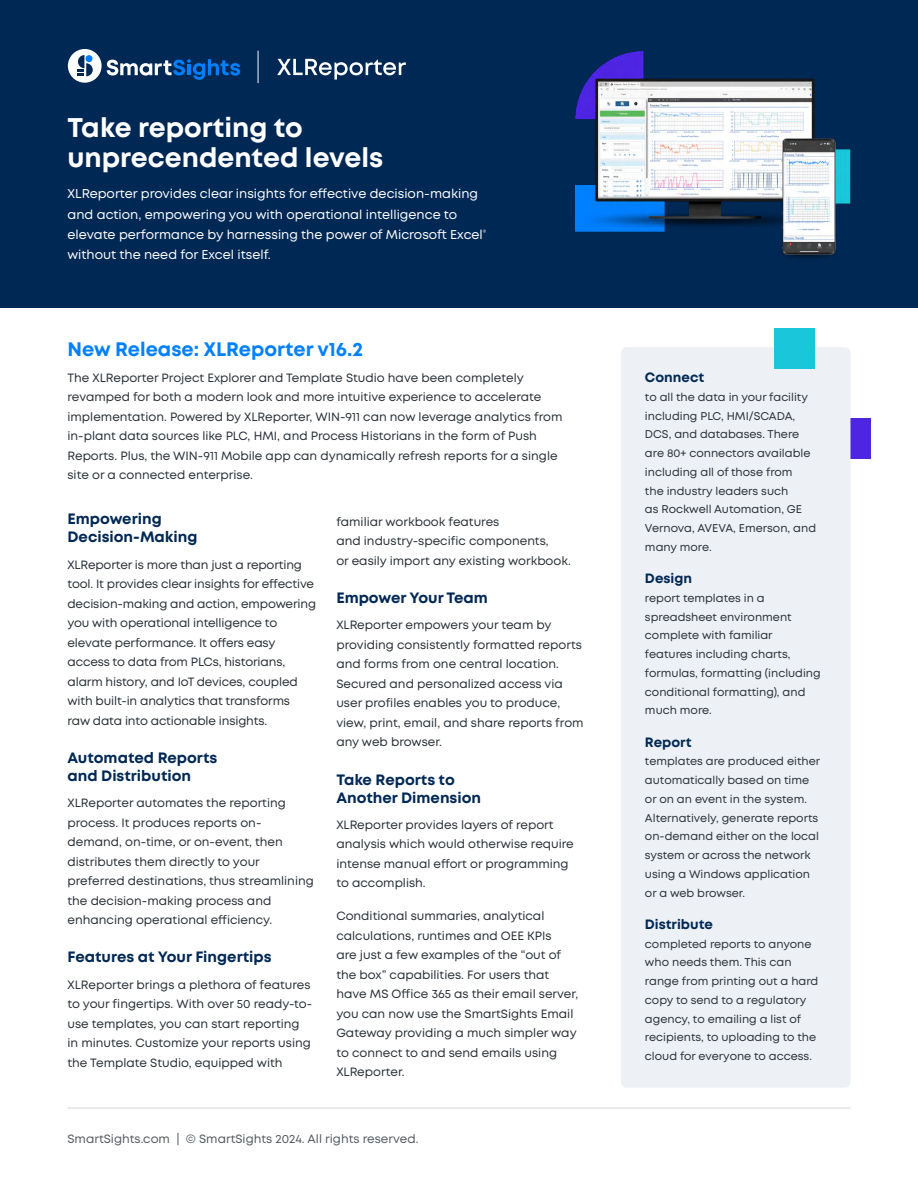
<style>
.page{position:relative;width:918px;height:1188px;background:#fff}
.page>*{position:absolute;margin:0;border:0;box-sizing:border-box;transform-origin:0 0}
.t1{font:700 27px/30px "Mont";color:#fff}
.t2{font:700 19.5px "Mont";color:#0080ff}
.t3{font:700 15px/18px "Mont";color:#002855}
.t4{font:700 13.5px "Mont";color:#002855}
.t5{font:12.75px/20.2px "Mont";color:#fff}
.t6{font:12px/19.5px "Mont";color:#293037}
.t7{font:12px "Mont";color:#545a5f}
.t8{font:11.25px/18.8px "Mont";color:#293037}
</style>
<div class="page">
<hr style="left:68px;top:1108px;width:782px;height:1px;background:#d4d6d7">
<div style="left:830px;top:418px;width:41px;height:40px;background:#4e26e2"></div>
<div style="left:621px;top:347px;width:229px;height:741px;background:#edf1f5;border-radius:5px"></div>
<div style="left:0;top:0;width:918px;height:308px;background:#002855"></div>
<div style="left:774px;top:328px;width:41px;height:41px;background:#1ac6d9"></div>
<div style="left:68px;top:49px;width:34px;height:34px;background:#fff;border-radius:50%"></div>
<svg style="left:77px;top:55px;width:16px;height:21px"></svg>
<svg style="left:107px;top:59px;width:133px;height:21px"></svg>
<hr style="left:258px;top:51px;width:1px;height:32px;background:#f6f8fa">
<svg style="left:277px;top:59px;width:129px;height:21px"></svg>
<img style="left:575px;top:51px;width:276px;height:208px">
<h1 class="t1" style="left:68px;top:113px;width:317px">Take reporting to unprecendented levels</h1>
<p class="t5" style="left:67px;top:184px;width:420px">XLReporter provides clear insights for effective decision-making and action, empowering you with operational intelligence to elevate performance by harnessing the power of Microsoft Excel<sup>® </sup>without the need for Excel itself.</p>
<h2 class="t2" style="left:68px;top:336px;width:297px">New Release: XLReporter v16.2</h2>
<p class="t6" style="left:68px;top:368px;width:496px">The XLReporter Project Explorer and Template Studio have been completely revamped for both a modern look and more intuitive experience to accelerate implementation. Powered by XLReporter, WIN-911 can now leverage analytics from in-plant data sources like PLC, HMI, and Process Historians in the form of Push Reports. Plus, the WIN-911 Mobile app can dynamically refresh reports for a single site or a connected enterprise.</p>
<p class="t3" style="left:68px;top:510px;width:131px">Empowering<br>Decision-Making</p>
<p class="t6" style="left:68px;top:555px;width:250px">XLReporter is more than just a reporting tool. It provides clear insights for effective decision-making and action, empowering you with operational intelligence to elevate performance. It offers easy access to data from PLCs, historians, alarm history, and IoT devices, coupled with built-in analytics that transforms<br>raw data into actionable insights.</p>
<p class="t3" style="left:68px;top:749px;width:151px">Automated Reports and Distribution</p>
<p class="t6" style="left:68px;top:793px;width:248px">XLReporter automates the reporting process. It produces reports on&shy;demand, on-time, or on-event, then distributes them directly to your preferred destinations, thus streamlining the decision-making process and enhancing operational efficiency.</p>
<p class="t3" style="left:68px;top:948px;width:206px">Features at Your Fingertips</p>
<p class="t6" style="left:68px;top:975px;width:246px">XLReporter brings a plethora of features to your fingertips. With over 50 ready-to&shy;use templates, you can start reporting in minutes. Customize your reports using the Template Studio, equipped with</p>
<p class="t6" style="left:336px;top:512px;width:236px">familiar workbook features<br>and industry-specific components,<br>or easily import any existing workbook.</p>
<p class="t3" style="left:336px;top:589px;width:153px">Empower Your Team</p>
<p class="t6" style="left:336px;top:616px;width:249px">XLReporter empowers your team by providing consistently formatted reports and forms from one central location.<br>Secured and personalized access via user profiles enables you to produce, view, print, email, and share reports from any web browser.</p>
<p class="t3" style="left:336px;top:771px;width:146px">Take Reports to<br>Another Dimension</p>
<p class="t6" style="left:336px;top:815px;width:239px">XLReporter provides layers of report analysis which would otherwise require intense manual effort or programming to accomplish.</p>
<p class="t6" style="left:336px;top:907px;width:243px">Conditional summaries, analytical calculations, runtimes and OEE KPIs<br>are just a few examples of the “out of the box” capabilities. For users that have MS Office 365 as their email server, you can now use the SmartSights Email Gateway providing a much simpler way to connect to and send emails using XLReporter.</p>
<p class="t7" style="left:68px;top:1131px;width:352px">SmartSights.com | © SmartSights 2024. All rights reserved.</p>
<p class="t4" style="left:645px;top:369px;width:61px">Connect</p>
<p class="t8" style="left:645px;top:388px;width:173px">to all the data in your facility including PLC, HMI/SCADA,<br>DCS, and databases. There are 80+ connectors available including all of those from<br>the industry leaders such<br>as Rockwell Automation, GE<br>Vernova, AVEVA, Emerson, and many more.</p>
<p class="t4" style="left:645px;top:570px;width:49px">Design</p>
<p class="t8" style="left:645px;top:589px;width:177px">report templates in a spreadsheet environment complete with familiar features including charts, formulas, formatting (including conditional formatting), and much more.</p>
<p class="t4" style="left:645px;top:733px;width:48px">Report</p>
<p class="t8" style="left:645px;top:752px;width:177px">templates are produced either automatically based on time or on an event in the system.<br>Alternatively, generate reports on-demand either on the local system or across the network using a Windows application or a web browser.</p>
<p class="t4" style="left:645px;top:915px;width:69px">Distribute</p>
<p class="t8" style="left:645px;top:934px;width:175px">completed reports to anyone who needs them. This can range from printing out a hard copy to send to a regulatory agency, to emailing a list of recipients, to uploading to the cloud for everyone to access.</p>
</div>
